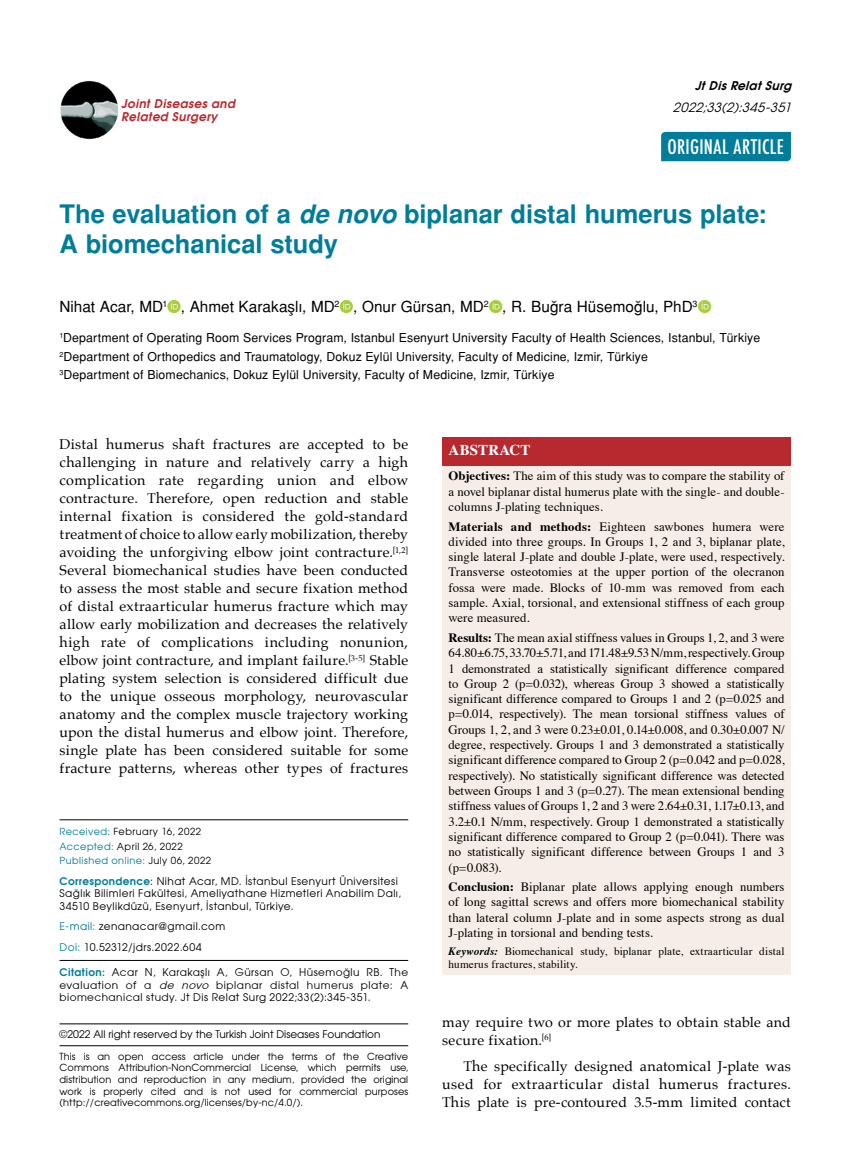
<style>
.page{position:relative;width:859px;height:1170px;background:#fff}
.page>*{position:absolute;margin:0;border:0;box-sizing:border-box;transform-origin:0 0}
.t1{font:700 25.5px/30.6px "Helvetica Tr";letter-spacing:-.005em;color:#007d9a}
.t2{font:500 condensed 19.5px "Futura";letter-spacing:.02em;color:#fff}
.t3{font:15.3px "Helvetica Normal Tr";color:#000}
.t4{font:700 15px "Times";letter-spacing:.01em;color:#fff}
.t5{font:14.25px/18px "Palatino";letter-spacing:.015em;color:#000;text-align:justify}
.t6{font:12.75px/15.3px "Times";letter-spacing:.005em;color:#000;text-align:justify}
.t7{font:italic 12.75px "Avant Garde Tr";color:#000}
.t8{font:12.3px/18.3px "Helvetica Normal Tr";letter-spacing:.01em;color:#000}
.t9{font:12px/13.5px "Avant Garde Bold Italic Tr";letter-spacing:.03em;color:#b8292f}
.t10{font:italic 12px "Avant Garde Bold Tr";color:#000}
.t11{font:11.25px/13.5px "Times";letter-spacing:.01em;color:#000}
.t12{font:10.5px/12.3px "Avant Garde Tr";letter-spacing:.04em;color:#000}
.t13{font:10.5px/12.6px "Avant Garde";letter-spacing:.05em;color:#000}
.t14{font:10.5px "Avant Garde Tr";color:#000}
.t15{font:9.75px/11.7px "Avant Garde Tr";letter-spacing:.03em;color:#000}
.s1{font-family:"Helvetica Bold Italic Tr";font-weight:400}
.s2{color:#007d9a}
.s3{font-family:"Avant Garde Bold Tr";color:#007d9a}
.s4{font-style:italic}
.s5{font-family:"Avant Garde"}
.s6{font-weight:700}
.s7{font-weight:700;font-style:italic}
</style>
<div class="page">
<div style="left:661px;top:132px;width:130px;height:29px;background:#007d9a"></div>
<img style="left:60px;top:81px;width:59px;height:58px">
<hr style="left:60px;top:960px;width:348px;height:1px;background:#000">
<hr style="left:60px;top:819px;width:348px;height:1px;background:#000">
<div style="left:442px;top:464px;width:349px;height:510px;background:#f7ede8"></div>
<div style="left:442px;top:437px;width:349px;height:29px;background:#b8292f"></div>
<hr style="left:60px;top:1045px;width:348px;height:1px;background:#000">
<hr style="left:60px;top:1023px;width:348px;height:1px;background:#000">
<p class="t9" style="left:121px;top:96px;width:115px">Joint Diseases and<br>Related Surgery</p>
<p class="t10" style="left:695px;top:77px;width:102px">JtDisRelatSurg</p>
<p class="t7" style="left:673px;top:99px;width:124px">2022;33(2):345-351</p>
<h2 class="t2" style="left:667px;top:135px;width:118px">ORIGINAL ARTICLE</h2>
<h1 class="t1" style="left:60px;top:198px;width:709px">The evaluation of a <span class="s1">de novo</span> biplanar distal humerus plate:<br>A biomechanical study</h1>
<p class="t3" style="left:60px;top:297px;width:639px">Nihat Acar, MD<sup>1</sup> , Ahmet Karakaşlı, MD<sup>2</sup> , Onur Gürsan, MD<sup>2</sup> , R. Buğra Hüsemoğlu, PhD<sup>3</sup></p>
<p class="t8" style="left:60px;top:329px;width:702px"><sup>1</sup>Department of Operating Room Services Program, Istanbul Esenyurt University Faculty of Health Sciences, Istanbul, Türkiye<br><sup>2</sup>Department of Orthopedics and Traumatology, Dokuz Eylül University, Faculty of Medicine, Izmir, Türkiye<br><sup>3</sup>Department of Biomechanics, Dokuz Eylül University, Faculty of Medicine, Izmir, Türkiye</p>
<p class="t5" style="left:60px;top:435px;width:350px">Distal humerus shaft fractures are accepted to be challenging in nature and relatively carry a high complication rate regarding union and elbow contracture. Therefore, open reduction and stable internal fixation is considered the gold-standard treatment of choice to allow early mobilization, thereby avoiding the unforgiving elbow joint contracture.<sup>[1,2] </sup>Several biomechanical studies have been conducted to assess the most stable and secure fixation method of distal extraarticular humerus fracture which may allow early mobilization and decreases the relatively high rate of complications including nonunion, elbow joint contracture, and implant failure.<sup>[3-5]</sup> Stable plating system selection is considered difficult due to the unique osseous morphology, neurovascular anatomy and the complex muscle trajectory working upon the distal humerus and elbow joint. Therefore, single plate has been considered suitable for some fracture patterns, whereas other types of fractures</p>
<p class="t15" style="left:60px;top:824px;width:153px;line-height:14.4px"><span class="s2">Received:</span> February 16, 2022<br><span class="s2">Accepted:</span> April 26, 2022<br><span class="s2">Published online:</span> July 06, 2022</p>
<p class="t12" style="left:60px;top:874px;width:343px"><span class="s3">Correspondence</span>: Nihat Acar, MD. İstanbul Esenyurt Üniversitesi<br>Sağlık Bilimleri Fakültesi, Ameliyathane Hizmetleri Anabilim Dalı,<br>34510 Beylikdüzü, Esenyurt, İstanbul, Türkiye.</p>
<p class="t12" style="left:60px;top:916px;width:167px;line-height:20.9px"><span class="s2">E-mail:</span> zenanacar@gmail.com<br><span class="s2">Doi:</span> 10.52312/jdrs.2022.604</p>
<p class="t13" style="left:60px;top:965px;width:350px"><span class="s3">Citation:</span> Acar N, Karakaşlı A, Gürsan O, Hüsemoğlu RB. The evaluation of a <span class="s4">de novo</span> biplanar distal humerus plate: A</p>
<p class="t12" style="left:60px;top:990px;width:313px"><span class="s5">biomechanical study</span>. Jt Dis Relat Surg 2022;33(2):345-351.</p>
<p class="t14" style="left:60px;top:1027px;width:322px">©2022 All right reserved by the Turkish Joint Diseases Foundation</p>
<p class="t15" style="left:60px;top:1049px;width:350px;text-align:justify">This is an open access article under the terms of the Creative Commons Attribution-NonCommercial License, which permits use, distribution and reproduction in any medium, provided the original work is properly cited and is not used for commercial purposes (http://creativecommons.org/licenses/by-nc/4.0/).</p>
<p class="t4" style="left:449px;top:436px;width:83px">ABSTRACT</p>
<p class="t6" style="left:449px;top:467px;width:337px"><span class="s6">Objectives:</span> The aim of this study was to compare the stability of a novel biplanar distal humerus plate with the single- and double&shy;columns J-plating techniques.</p>
<p class="t6" style="left:449px;top:517px;width:337px"><span class="s6">Materials and methods:</span> Eighteen sawbones humera were divided into three groups. In Groups 1, 2 and 3, biplanar plate, single lateral J-plate and double J-plate, were used, respectively.<br>Transverse osteotomies at the upper portion of the olecranon fossa were made. Blocks of 10-mm was removed from each sample. Axial, torsional, and extensional stiffness of each group were measured.</p>
<p class="t6" style="left:449px;top:629px;width:337px"><span class="s6">Results:</span> The mean axial stiffness values in Groups 1, 2, and 3 were 64.80±6.75, 33.70±5.71, and 171.48±9.53 N/mm, respectively. Group 1 demonstrated a statistically significant difference compared to Group 2 (p=0.032), whereas Group 3 showed a statistically significant difference compared to Groups 1 and 2 (p=0.025 and p=0.014, respectively). The mean torsional stiffness values of Groups 1, 2, and 3 were 0.23±0.01, 0.14±0.008, and 0.30±0.007 N/ degree, respectively. Groups 1 and 3 demonstrated a statistically significant difference compared to Group 2 (p=0.042 and p=0.028, respectively). No statistically significant difference was detected between Groups 1 and 3 (p=0.27). The mean extensional bending stiffness values of Groups 1, 2 and 3 were 2.64±0.31, 1.17±0.13, and 3.2±0.1 N/mm, respectively. Group 1 demonstrated a statistically significant difference compared to Group 2 (p=0.041). There was no statistically significant difference between Groups 1 and 3 (p=0.083).</p>
<p class="t6" style="left:449px;top:878px;width:337px"><span class="s6">Conclusion:</span> Biplanar plate allows applying enough numbers of long sagittal screws and offers more biomechanical stability than lateral column J-plate and in some aspects strong as dual J-plating in torsional and bending tests.</p>
<p class="t11" style="left:449px;top:943px;width:337px"><span class="s7">Keywords:</span> Biomechanical study, biplanar plate, extraarticular distal humerus fractures, stability.</p>
<p class="t5" style="left:442px;top:1012px;width:350px">may require two or more plates to obtain stable and secure fixation.<sup>[6]</sup></p>
<p class="t5" style="left:442px;top:1057px;width:350px;text-indent:21px">The specifically designed anatomical J-plate was used for extraarticular distal humerus fractures.<br>This plate is pre-contoured 3.5-mm limited contact</p>
</div>
